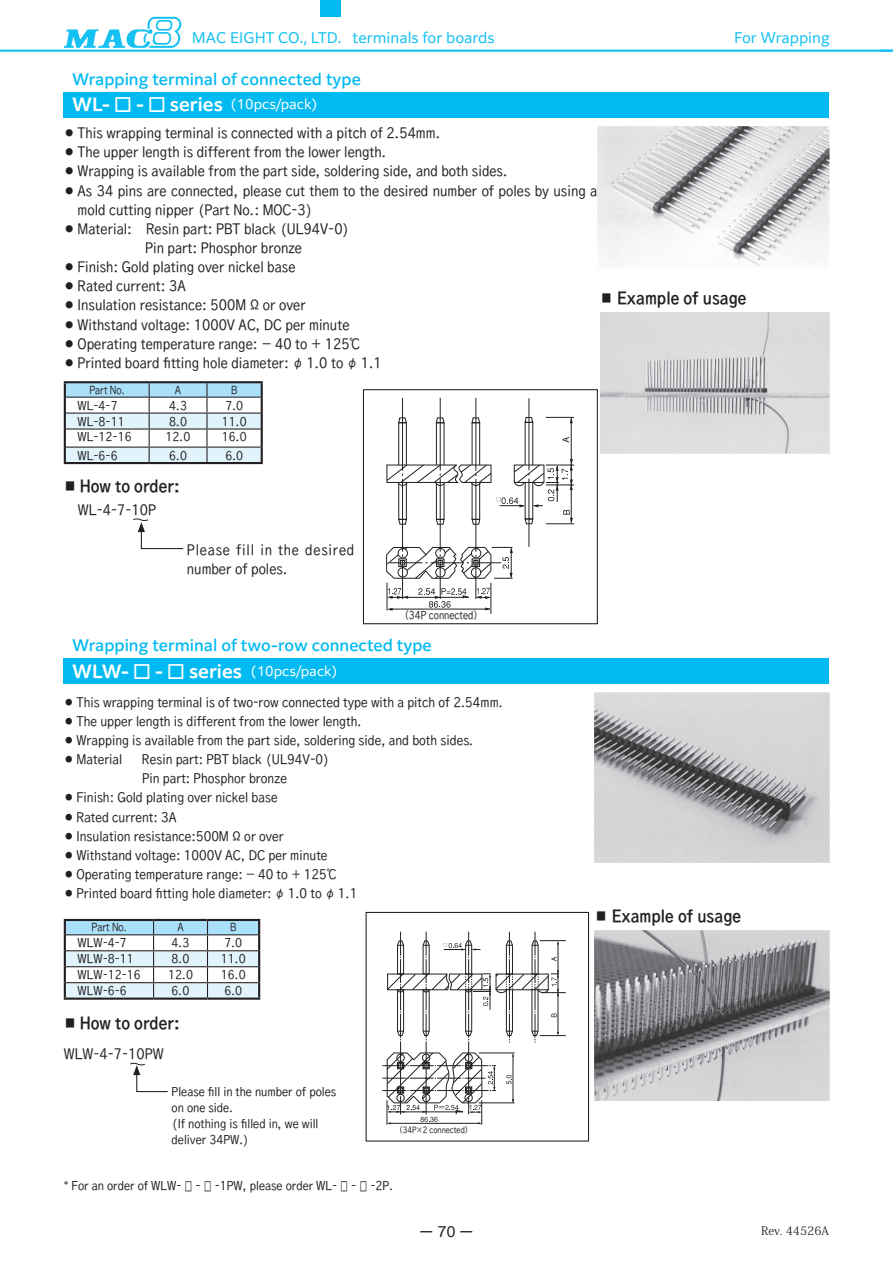
<style>
.page{position:relative;width:893px;height:1263px;background:#fff}
.page>*{position:absolute;margin:0;border:0;box-sizing:border-box;transform-origin:0 0}
.t1{font:700 16.95px "PUD Shin Go Pr 6 N De";color:#fff}
.t2{font:15.9px "TB Go Std B C8";color:#231f20;scale:.8 1}
.t3{font:500 14.85px "PUD Shin Go Pr 6 N";color:#00baf1}
.t4{font:13.8px/19.2px "TB Go Std R C8";color:#231f20;scale:.8 1}
.t5{font:13.8px "PUD Shin Go Pr 6 N";color:#15c0f2}
.t6{font:13.8px/19.2px "TB Go Std R C8";letter-spacing:.065em;color:#231f20;scale:.8 1}
.t7{font:13.8px "PUD Shin Go Pr 6 N";color:#231f20}
.t8{font:12.75px/19.2px "TB Go Std R C8";color:#231f20;scale:.8 1}
.t9{font:11.7px/15.9px "TB Go Std R C8";color:#231f20;scale:.8 1}
.t10{font:11.7px "Koz Min Pr 6 N";color:#231f20}
.t11{font:10.65px "TB Go Std R";color:#231f20;scale:.8 1}
.t12{font:10.5px "TB Go Std R C8 90 msp RKSJ H";color:#231f20;scale:.75 1}
.t13{font:8.4px "TB Go Std R C8 90 msp RKSJ H";color:#231f20;scale:.75 1}
.s1{font-family:"PUD Shin Go Pr 6 N";font-weight:400;font-size:12.75px}
.s2{font-size:17.55px}
</style>
<div class="page">
<hr style="left:0;top:50px;width:893px;height:2px;background:#15c0f2">
<svg style="left:880px;top:51px;width:13px;height:1px"></svg>
<svg style="left:64px;top:17px;width:117px;height:31px"></svg>
<div style="left:320px;top:0;width:20px;height:17px;background:#00baf1"></div>
<img style="left:597px;top:126px;width:232px;height:141px">
<img style="left:600px;top:313px;width:229px;height:141px">
<img style="left:595px;top:692px;width:234px;height:171px">
<img style="left:595px;top:930px;width:234px;height:170px">
<div style="left:64px;top:92px;width:765px;height:26px;background:#00baf1"></div>
<div style="left:64px;top:658px;width:765px;height:25px;background:#00baf1"></div>
<hr style="left:491px;top:583px;width:1px;height:31px;background:#231f20">
<svg style="left:386px;top:398px;width:188px;height:213px"></svg>
<div style="left:363px;top:389px;width:235px;height:235px;border:1px solid #231f20"></div>
<svg style="left:382px;top:932px;width:184px;height:193px"></svg>
<div style="left:366px;top:912px;width:223px;height:229px;border:1px solid #231f20"></div>
<hr style="left:64px;top:381px;width:85px;height:2px;background:#231f20">
<hr style="left:149px;top:381px;width:58px;height:2px;background:#231f20">
<hr style="left:207px;top:381px;width:56px;height:2px;background:#231f20">
<hr style="left:64px;top:462px;width:85px;height:2px;background:#231f20">
<hr style="left:149px;top:462px;width:58px;height:2px;background:#231f20">
<hr style="left:207px;top:462px;width:56px;height:2px;background:#231f20">
<svg style="left:64px;top:382px;width:199px;height:81px"></svg>
<hr style="left:64px;top:919px;width:90px;height:2px;background:#231f20">
<hr style="left:154px;top:919px;width:53px;height:2px;background:#231f20">
<hr style="left:207px;top:919px;width:53px;height:2px;background:#231f20">
<hr style="left:64px;top:997px;width:90px;height:3px;background:#231f20">
<hr style="left:154px;top:997px;width:53px;height:3px;background:#231f20">
<hr style="left:207px;top:997px;width:53px;height:3px;background:#231f20">
<svg style="left:64px;top:920px;width:196px;height:79px"></svg>
<svg style="left:133px;top:519px;width:51px;height:31px"></svg>
<svg style="left:130px;top:1063px;width:38px;height:30px"></svg>
<p class="t5" style="left:192px;top:31px;width:304px">MAC EIGHT CO., LTD. terminals for boards</p>
<p class="t5" style="left:734px;top:31px;width:97px">For Wrapping</p>
<p class="t3" style="left:72px;top:71px;width:290px">Wrapping terminal of connected type</p>
<p class="t1" style="left:72px;top:95px;width:247px">WL- □ - □ series <span class="s1">(10pcs/pack)</span></p>
<p class="t4" style="left:64px;top:123px;width:472px">● This wrapping terminal is connected with a pitch of 2.54mm.</p>
<p class="t4" style="left:64px;top:142px;width:405px">● The upper length is different from the lower length.</p>
<p class="t4" style="left:64px;top:161px;width:556px">● Wrapping is available from the part side, soldering side, and both sides.</p>
<p class="t4" style="left:78px;top:180px;width:651px;text-indent:-14px">● As 34 pins are connected, please cut them to the desired number of poles by using a mold cutting nipper (Part No.: MOC-3)</p>
<p class="t4" style="left:145px;top:219px;width:257px;text-indent:-81px">● Material: Resin part: PBT black (UL94V-0)<br>Pin part: Phosphor bronze</p>
<p class="t4" style="left:64px;top:257px;width:291px">● Finish: Gold plating over nickel base</p>
<p class="t4" style="left:64px;top:276px;width:154px">● Rated current: 3A</p>
<p class="t4" style="left:64px;top:295px;width:304px">● Insulation resistance: 500M Ω or over</p>
<p class="t4" style="left:64px;top:314px;width:359px">● Withstand voltage: 1000V AC, DC per minute</p>
<p class="t4" style="left:64px;top:334px;width:373px">● Operating temperature range: － 40 to ＋ 125℃</p>
<p class="t4" style="left:64px;top:353px;width:399px">● Printed board fitting hole diameter: φ 1.0 to φ 1.1</p>
<p class="t2" style="left:600px;top:289px;width:184px">■ Example of usage</p>
<p class="t11" style="left:89px;top:381px;width:46px">Part No.</p>
<p class="t11" style="left:175px;top:381px;width:9px">A</p>
<p class="t11" style="left:231px;top:381px;width:9px">B</p>
<p class="t9" style="left:78px;top:397px;width:52px">WL-4-7</p>
<p class="t9" style="left:169px;top:397px;width:24px">4.3</p>
<p class="t9" style="left:225px;top:397px;width:24px">7.0</p>
<p class="t9" style="left:78px;top:413px;width:60px">WL-8-11</p>
<p class="t9" style="left:169px;top:413px;width:24px">8.0</p>
<p class="t9" style="left:222px;top:413px;width:33px">11.0</p>
<p class="t9" style="left:78px;top:429px;width:69px">WL-12-16</p>
<p class="t9" style="left:166px;top:429px;width:33px">12.0</p>
<p class="t9" style="left:222px;top:429px;width:33px">16.0</p>
<p class="t9" style="left:78px;top:447px;width:52px">WL-6-6</p>
<p class="t9" style="left:169px;top:447px;width:24px">6.0</p>
<p class="t9" style="left:225px;top:447px;width:24px">6.0</p>
<p class="t2" style="left:64px;top:477px;width:147px">■ How to order:</p>
<p class="t4" style="left:78px;top:500px;width:99px">WL-4-7-10P</p>
<p class="t6" style="left:187px;top:540px;width:211px">Please fill in the desired number of poles.</p>
<p class="t12" style="left:401px;top:606px;width:109px">（34P connected）</p>
<p class="t3" style="left:72px;top:637px;width:361px">Wrapping terminal of two-row connected type</p>
<p class="t1" style="left:72px;top:662px;width:267px">WLW- □ - □ series <span class="s1">(10pcs/pack)</span></p>
<p class="t8" style="left:64px;top:692px;width:551px">● This wrapping terminal is of two-row connected type with a pitch of 2.54mm.</p>
<p class="t8" style="left:64px;top:711px;width:374px">● The upper length is different from the lower length.</p>
<p class="t8" style="left:64px;top:730px;width:514px">● Wrapping is available from the part side, soldering side, and both sides.</p>
<p class="t8" style="left:64px;top:749px;width:75px">● Material</p>
<p class="t8" style="left:142px;top:749px;width:236px">Resin part: PBT black (UL94V-0)<br>Pin part: Phosphor bronze</p>
<p class="t8" style="left:64px;top:788px;width:269px">● Finish: Gold plating over nickel base</p>
<p class="t8" style="left:64px;top:807px;width:142px">● Rated current: 3A</p>
<p class="t8" style="left:64px;top:826px;width:277px">● Insulation resistance:500M Ω or over</p>
<p class="t8" style="left:64px;top:845px;width:331px">● Withstand voltage: 1000V AC, DC per minute</p>
<p class="t8" style="left:64px;top:864px;width:343px">● Operating temperature range: － 40 to ＋ 125℃</p>
<p class="t8" style="left:64px;top:883px;width:369px">● Printed board fitting hole diameter: φ 1.0 to φ 1.1</p>
<p class="t11" style="left:92px;top:918px;width:46px">Part No.</p>
<p class="t11" style="left:177px;top:918px;width:9px">A</p>
<p class="t11" style="left:230px;top:918px;width:9px">B</p>
<p class="t9" style="left:78px;top:935px;width:63px">WLW-4-7</p>
<p class="t9" style="left:172px;top:935px;width:24px">4.3</p>
<p class="t9" style="left:224px;top:935px;width:24px">7.0</p>
<p class="t9" style="left:78px;top:950px;width:72px">WLW-8-11</p>
<p class="t9" style="left:172px;top:950px;width:24px">8.0</p>
<p class="t9" style="left:221px;top:950px;width:33px">11.0</p>
<p class="t9" style="left:78px;top:966px;width:81px">WLW-12-16</p>
<p class="t9" style="left:168px;top:966px;width:33px">12.0</p>
<p class="t9" style="left:221px;top:966px;width:33px">16.0</p>
<p class="t9" style="left:78px;top:982px;width:63px">WLW-6-6</p>
<p class="t9" style="left:172px;top:982px;width:24px">6.0</p>
<p class="t9" style="left:224px;top:982px;width:24px">6.0</p>
<p class="t2" style="left:64px;top:1015px;width:147px">■ How to order:</p>
<p class="t4" style="left:64px;top:1044px;width:126px">WLW-4-7-10PW</p>
<p class="t9" style="left:172px;top:1083px;width:207px">Please fill in the number of poles on one side.<br>(If nothing is filled in, we will deliver 34PW.)</p>
<p class="t9" style="left:64px;top:1178px;width:413px">* For an order of WLW- <span class="s2">□</span> - <span class="s2">□</span> -1PW, please order WL- <span class="s2">□</span> - <span class="s2">□</span> -2P.</p>
<p class="t13" style="left:396px;top:1122px;width:101px">（34P×2 connected）</p>
<p class="t7" style="left:420px;top:1224px;width:55px">ー 70 ー</p>
<p class="t2" style="left:595px;top:907px;width:184px">■ Example of usage</p>
<p class="t10" style="left:761px;top:1224px;width:70px">Rev. 44526A</p>
</div>
